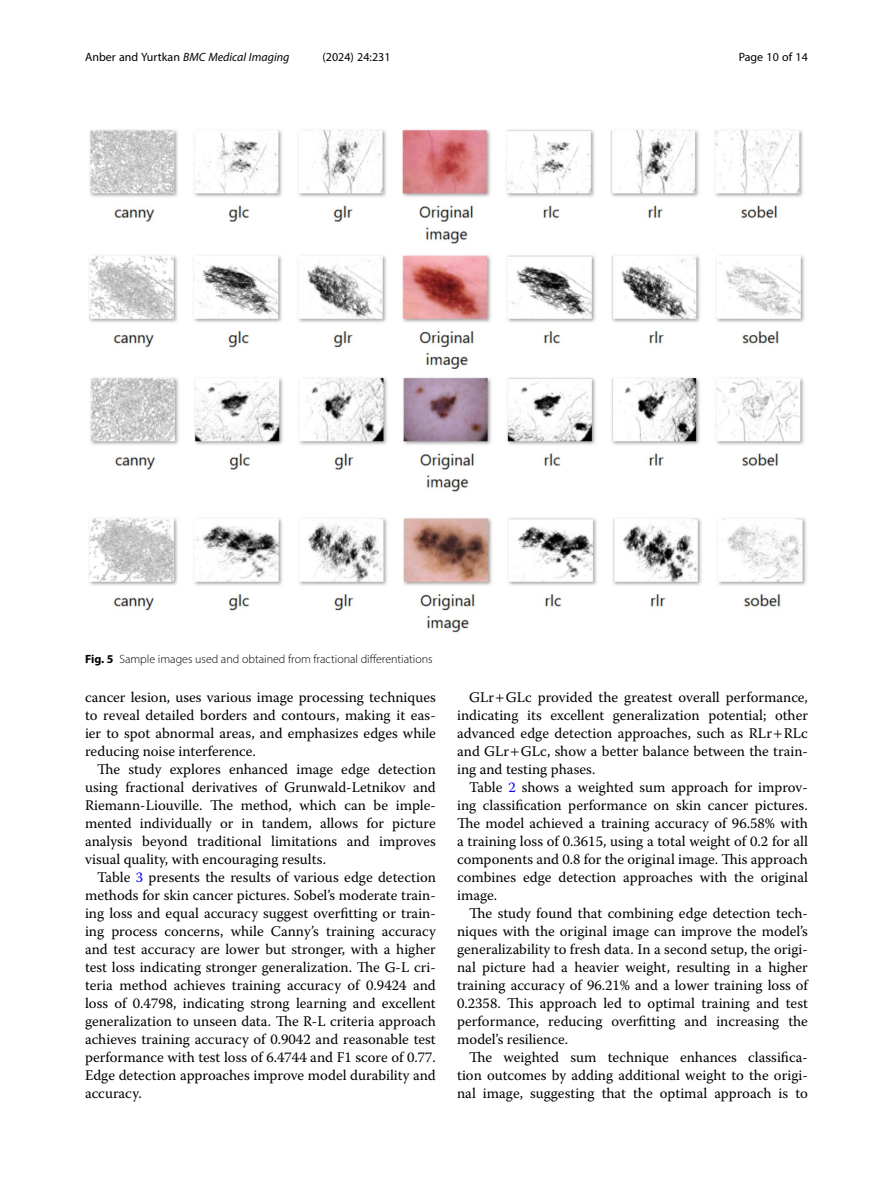
<style>
.page{position:relative;width:893px;height:1191px;background:#fff}
.page>*{position:absolute;margin:0;border:0;box-sizing:border-box;transform-origin:0 0}
.Body_Text_Indent{font:14.7px/18px "Warnock Pro";color:#000;text-align:justify}
.Figure_Caption{font:300 12px "Myriad Pro";color:#000}
.t1{font:italic 12px "Myriad Pro";color:#000}
.t2{font:12px "Myriad Pro";color:#000}
.s1{font-style:normal}
.s2{font-weight:700}
.s3{color:#00f}
</style>
<div class="page">
<img style="left:89px;top:129px;width:718px;height:504px">
<p class="t1" style="left:85px;top:50px;width:206px"><span class="s1">Anber and Yurtkan</span> BMC Medical Imaging</p>
<p class="t2" style="left:323px;top:50px;width:70px">(2024) 24:231</p>
<p class="t2" style="left:739px;top:50px;width:71px">Page 10 of 14</p>
<p class="Figure_Caption" style="left:85px;top:651px;width:349px"><span class="s2">Fig. 5</span> Sample images used and obtained from fractional differentiations</p>
<p class="Body_Text_Indent" style="left:85px;top:688px;width:352px">cancer lesion, uses various image processing techniques to reveal detailed borders and contours, making it eas&shy;ier to spot abnormal areas, and emphasizes edges while reducing noise interference.</p>
<p class="Body_Text_Indent" style="left:85px;top:760px;width:352px;text-indent:12px">The study explores enhanced image edge detection using fractional derivatives of Grunwald-Letnikov and Riemann-Liouville. The method, which can be imple&shy;mented individually or in tandem, allows for picture analysis beyond traditional limitations and improves visual quality, with encouraging results.</p>
<p class="Body_Text_Indent" style="left:85px;top:868px;width:352px;text-indent:12px">Table <span class="s3">3</span> presents the results of various edge detection methods for skin cancer pictures. Sobel’s moderate train&shy;ing loss and equal accuracy suggest overfitting or train&shy;ing process concerns, while Canny’s training accuracy and test accuracy are lower but stronger, with a higher test loss indicating stronger generalization. The G-L cri&shy;teria method achieves training accuracy of 0.9424 and loss of 0.4798, indicating strong learning and excellent generalization to unseen data. The R-L criteria approach achieves training accuracy of 0.9042 and reasonable test performance with test loss of 6.4744 and F1 score of 0.77.<br>Edge detection approaches improve model durability and accuracy.</p>
<p class="Body_Text_Indent" style="left:457px;top:688px;width:352px;text-indent:12px">GLr GLc provided the greatest overall performance, indicating its excellent generalization potential; other advanced edge detection approaches, such as RLr RLc and GLr GLc, show a better balance between the train&shy;ing and testing phases.</p>
<p class="Body_Text_Indent" style="left:457px;top:778px;width:352px;text-indent:12px">Table <span class="s3">2</span> shows a weighted sum approach for improv&shy;ing classification performance on skin cancer pictures.<br>The model achieved a training accuracy of 96.58% with a training loss of 0.3615, using a total weight of 0.2 for all components and 0.8 for the original image. This approach combines edge detection approaches with the original image.</p>
<p class="Body_Text_Indent" style="left:457px;top:904px;width:352px;text-indent:12px">The study found that combining edge detection tech&shy;niques with the original image can improve the model’s generalizability to fresh data. In a second setup, the origi&shy;nal picture had a heavier weight, resulting in a higher training accuracy of 96.21% and a lower training loss of 0.2358. This approach led to optimal training and test performance, reducing overfitting and increasing the model’s resilience.</p>
<p class="Body_Text_Indent" style="left:457px;top:1048px;width:352px;text-indent:12px">The weighted sum technique enhances classifica&shy;tion outcomes by adding additional weight to the origi&shy;nal image, suggesting that the optimal approach is to</p>
</div>
